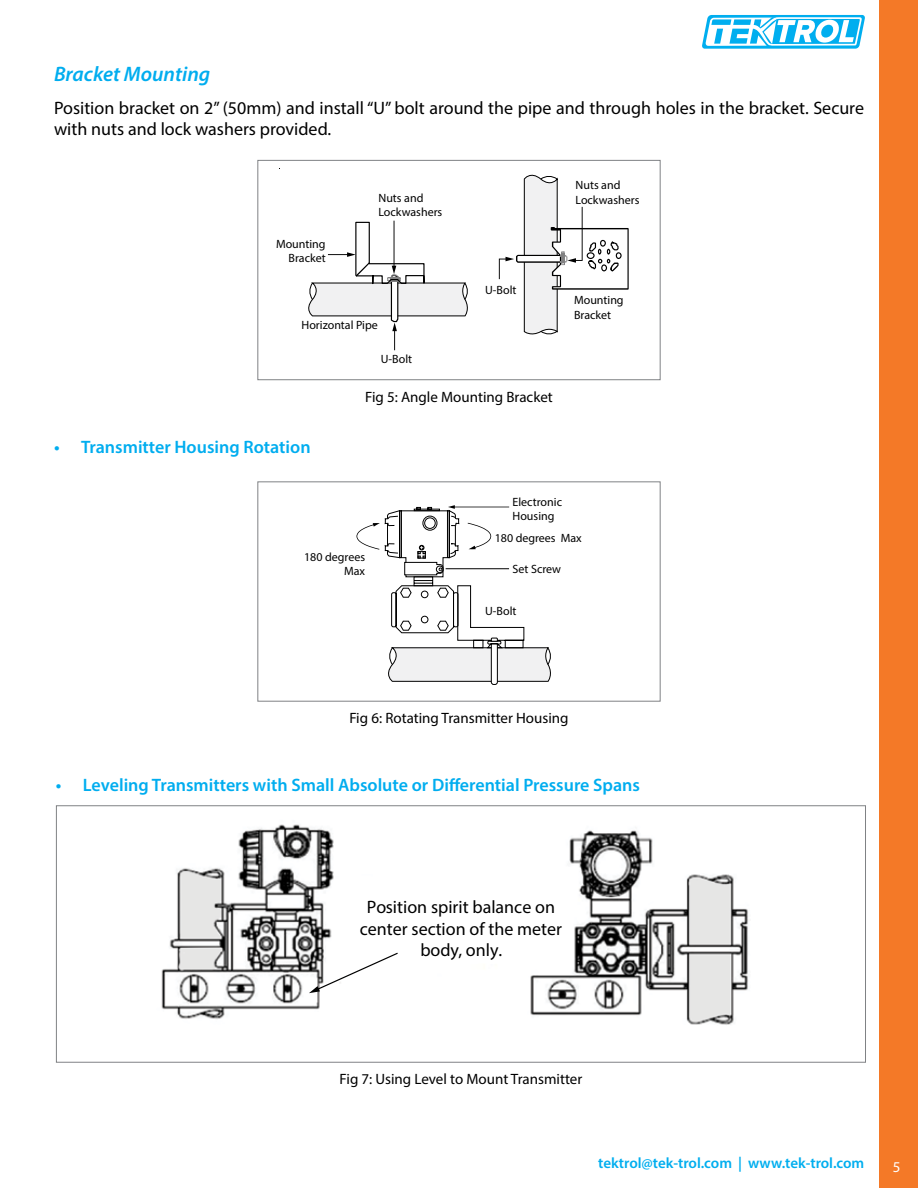
<style>
.page{position:relative;width:918px;height:1188px;background:#fff}
.page>*{position:absolute;margin:0;border:0;box-sizing:border-box;transform-origin:0 0}
.t1{font:italic 600 21px "Myriad Pro";color:#00adef}
.t2{font:18px/21.6px "Myriad Pro";color:#000}
.t3{font:600 18px "Myriad Pro";color:#00adef}
.t4{font:15px "Myriad Pro";color:#000}
.t5{font:600 15px "Myriad Pro";color:#00aeef}
.t6{font:12px/14.4px "Myriad Pro";color:#000}
.s1{font-size:18px;color:#fff}
.s2{font-weight:400;color:#fff}
</style>
<div class="page">
<svg style="left:702px;top:15px;width:163px;height:34px"></svg>
<div style="left:879px;top:0;width:39px;height:1188px;background:#f47927"></div>
<div style="left:257px;top:160px;width:404px;height:220px;border:1px solid #808285"></div>
<svg style="left:308px;top:221px;width:160px;height:130px"></svg>
<svg style="left:499px;top:174px;width:130px;height:161px"></svg>
<div style="left:257px;top:481px;width:404px;height:221px;border:1px solid #808285"></div>
<svg style="left:356px;top:505px;width:195px;height:180px"></svg>
<hr style="left:446px;top:568px;width:63px;height:1px;background:#000">
<img style="left:161px;top:824px;width:588px;height:201px">
<svg style="left:309px;top:953px;width:89px;height:40px"></svg>
<div style="left:56px;top:805px;width:810px;height:258px;border:1px solid #808285"></div>
<p class="t1" style="left:54px;top:60px;width:158px">Bracket Mounting</p>
<p class="t2" style="left:54px;top:97px;width:812px">Position bracket on 2” (50mm) and install “U” bolt around the pipe and through holes in the bracket. Secure with nuts and lock washers provided.</p>
<p class="t6" style="left:576px;top:178px;width:46px">Nuts and</p>
<p class="t6" style="left:276px;top:236px;width:51px;text-align:right">Mounting<br>Bracket</p>
<p class="t6" style="left:378px;top:190px;width:46px">Nuts and</p>
<p class="t6" style="left:576px;top:192px;width:65px">Lockwashers</p>
<p class="t6" style="left:378px;top:205px;width:65px">Lockwashers</p>
<p class="t6" style="left:485px;top:282px;width:33px">U-Bolt</p>
<p class="t6" style="left:574px;top:293px;width:51px">Mounting<br>Bracket</p>
<p class="t6" style="left:302px;top:318px;width:78px">Horizontal Pipe</p>
<p class="t6" style="left:381px;top:352px;width:33px">U-Bolt</p>
<p class="t3" style="left:54px;top:435px;width:258px">• Transmitter Housing Rotation</p>
<p class="t4" style="left:365px;top:388px;width:189px">Fig 5: Angle Mounting Bracket</p>
<p class="t6" style="left:513px;top:494px;width:51px">Electronic<br>Housing</p>
<p class="t6" style="left:495px;top:531px;width:89px">180 degrees Max</p>
<p class="t6" style="left:304px;top:549px;width:63px;text-align:right">180 degrees<br>Max</p>
<p class="t6" style="left:513px;top:562px;width:50px">Set Screw</p>
<p class="t6" style="left:485px;top:604px;width:33px">U-Bolt</p>
<p class="t4" style="left:349px;top:709px;width:221px">Fig 6: Rotating Transmitter Housing</p>
<p class="t3" style="left:56px;top:774px;width:586px">• Leveling Transmitters with Small Absolute or Differential Pressure Spans</p>
<p class="t2" style="left:360px;top:896px;width:204px;text-align:center">Position spirit balance on center section of the meter body, only.</p>
<p class="t4" style="left:340px;top:1070px;width:244px">Fig 7: Using Level to Mount Transmitter</p>
<p class="t5" style="left:598px;top:1154px;width:304px">tektrol@tek-trol.com | www.tek-trol.com <span class="s1">5</span><span class="s2">5</span></p>
</div>
